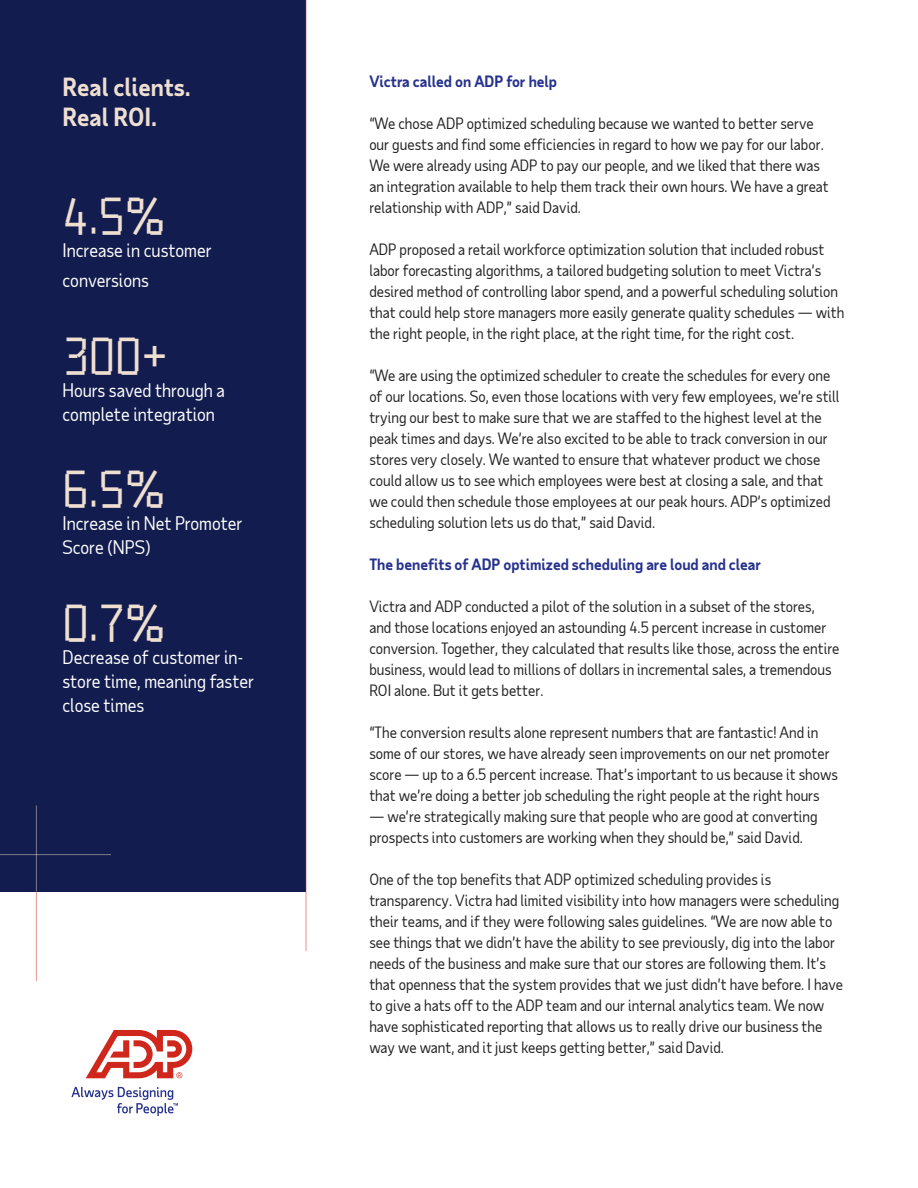
<style>
.page{position:relative;width:918px;height:1188px;background:#fff}
.page>*{position:absolute;margin:0;border:0;box-sizing:border-box;transform-origin:0 0}
.Brochure_title{font:48px "Taub Display 30";color:#efdfd1}
.Brochure_title-2{font:700 24px/30px "Taub Sans";color:#efdfd1}
.Brochure_title-3{font:18px/24px "Taub Sans";color:#fff}
.Body{font:15px/21px "Taub Sans";color:#222}
.Second-level_heading{font:15px/21px "Taub Sans";color:#222}
.Second-level_heading-2{font:700 15px "Taub Sans";color:#26328c}
</style>
<div class="page">
<div style="left:0;top:0;width:306px;height:891px;background:#121c4e"></div>
<hr style="left:306px;top:0;width:1px;height:951px;background:#d0271d">
<hr style="left:36px;top:891px;width:1px;height:90px;background:#d0271d">
<hr style="left:0;top:854px;width:111px;height:1px;background:#efdfd1">
<hr style="left:36px;top:806px;width:1px;height:85px;background:#efdfd1">
<svg style="left:86px;top:1030px;width:106px;height:48px"></svg>
<svg style="left:71px;top:1087px;width:107px;height:29px"></svg>
<p class="Brochure_title-2" style="left:62px;top:71px;width:130px">Real clients.<br>Real ROI.</p>
<p class="Brochure_title" style="left:62px;top:186px;width:105px">4.5%</p>
<p class="Brochure_title-3" style="left:62px;top:235px;width:151px;line-height:30px">Increase in customer conversions</p>
<p class="Brochure_title" style="left:62px;top:325px;width:107px">300+</p>
<p class="Brochure_title-3" style="left:62px;top:378px;width:164px">Hours saved through a complete integration</p>
<p class="Brochure_title" style="left:62px;top:459px;width:105px">6.5%</p>
<p class="Brochure_title-3" style="left:62px;top:511px;width:182px">Increase in Net Promoter<br>Score (NPS)</p>
<p class="Brochure_title" style="left:62px;top:592px;width:105px">0.7%</p>
<p class="Brochure_title-3" style="left:62px;top:645px;width:193px">Decrease of customer in&shy;store time, meaning faster close times</p>
<p class="Second-level_heading-2" style="left:369px;top:72px;width:189px">Victra called on ADP for help</p>
<p class="Body" style="left:369px;top:113px;width:461px">“We chose ADP optimized scheduling because we wanted to better serve our guests and find some efficiencies in regard to how we pay for our labor.<br>We were already using ADP to pay our people, and we liked that there was an integration available to help them track their own hours. We have a great relationship with ADP,” said David.</p>
<p class="Body" style="left:369px;top:239px;width:477px">ADP proposed a retail workforce optimization solution that included robust labor forecasting algorithms, a tailored budgeting solution to meet Victra’s desired method of controlling labor spend, and a powerful scheduling solution that could help store managers more easily generate quality schedules — with the right people, in the right place, at the right time, for the right cost.</p>
<p class="Body" style="left:369px;top:365px;width:472px">“We are using the optimized scheduler to create the schedules for every one of our locations. So, even those locations with very few employees, we’re still trying our best to make sure that we are staffed to the highest level at the peak times and days. We’re also excited to be able to track conversion in our stores very closely. We wanted to ensure that whatever product we chose could allow us to see which employees were best at closing a sale, and that we could then schedule those employees at our peak hours. ADP’s optimized scheduling solution lets us do that,” said David.</p>
<p class="Second-level_heading-2" style="left:369px;top:555px;width:393px">The benefits of ADP optimized scheduling are loud and clear</p>
<p class="Second-level_heading" style="left:369px;top:596px;width:472px">Victra and ADP conducted a pilot of the solution in a subset of the stores, and those locations enjoyed an astounding 4.5 percent increase in customer conversion. Together, they calculated that results like those, across the entire business, would lead to millions of dollars in incremental sales, a tremendous ROI alone. But it gets better.</p>
<p class="Body" style="left:369px;top:722px;width:470px">“The conversion results alone represent numbers that are fantastic! And in some of our stores, we have already seen improvements on our net promoter score — up to a 6.5 percent increase. That’s important to us because it shows that we’re doing a better job scheduling the right people at the right hours</p>
<p class="Body" style="left:369px;top:806px;width:450px">— we’re strategically making sure that people who are good at converting prospects into customers are working when they should be,” said David.</p>
<p class="Body" style="left:369px;top:869px;width:475px">One of the top benefits that ADP optimized scheduling provides is transparency. Victra had limited visibility into how managers were scheduling their teams, and if they were following sales guidelines. “We are now able to see things that we didn’t have the ability to see previously, dig into the labor needs of the business and make sure that our stores are following them. It’s that openness that the system provides that we just didn’t have before. I have to give a hats off to the ADP team and our internal analytics team. We now have sophisticated reporting that allows us to really drive our business the way we want, and it just keeps getting better,” said David.</p>
</div>
